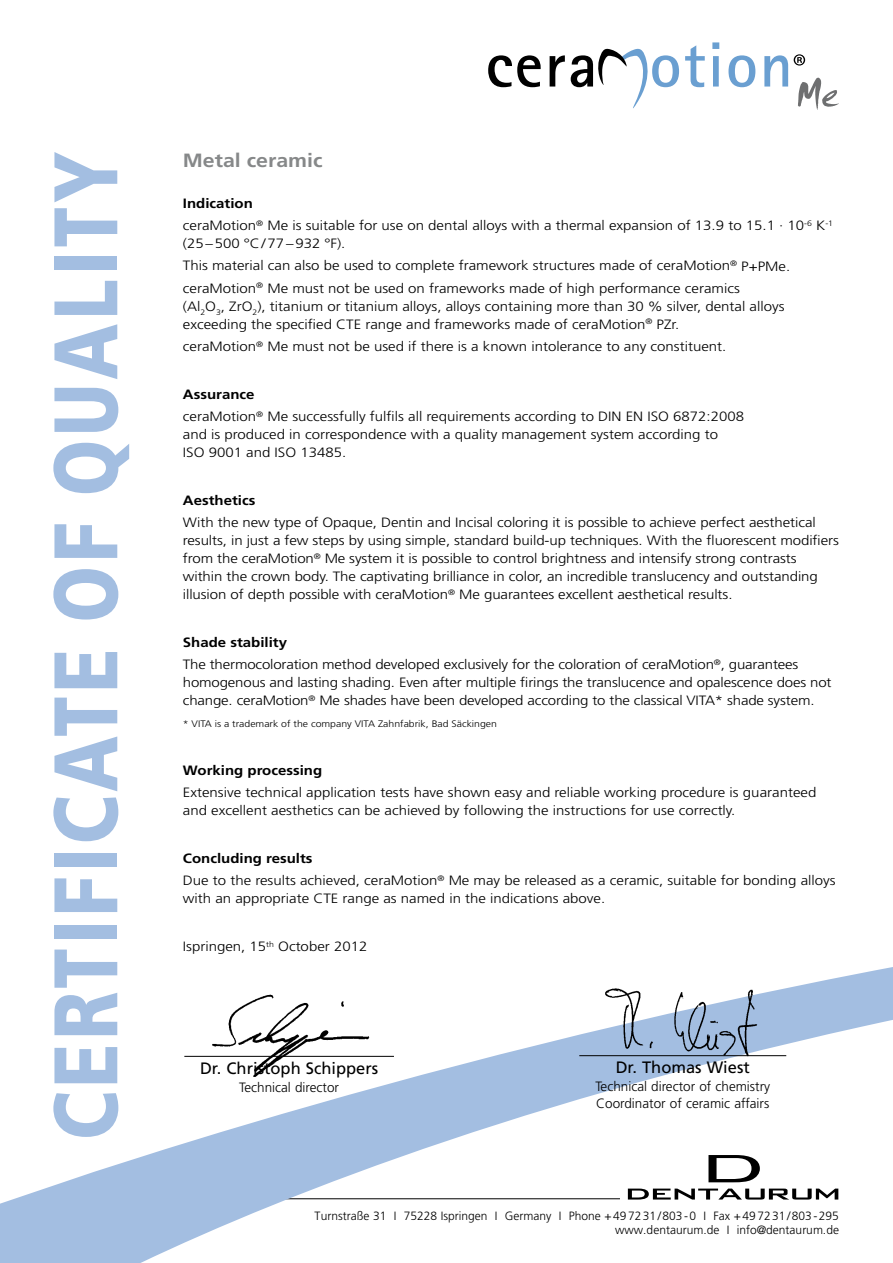
<style>
.page{position:relative;width:893px;height:1263px;background:#fff}
.page>*{position:absolute;margin:0;border:0;box-sizing:border-box;transform-origin:0 0}
.t1{font:900 90px "Frutiger LT Std";letter-spacing:.055em;color:#a3bee1;scale:.8 1}
.t2{font:700 19.2px "Frutiger LT Std";color:#868889;scale:1.11 1}
.t3{font:16.5px "Frutiger LT Std";color:#000}
.t4{font:300 13.5px/18px "Frutiger LT Std";color:#000;scale:1.11 1}
.t5{font:300 13.5px/16.5px "Frutiger LT Std";color:#000}
.t6{font:700 13.5px "Frutiger LT Std";color:#000;scale:1.11 1}
.t7{font:300 12px/14.2px "Frutiger LT Std";color:#000;text-align:right}
.t8{font:300 9.45px "Frutiger LT Std";color:#000;scale:1.11 1}
.s1{font-weight:700}
</style>
<div class="page">
<svg style="left:0;top:967px;width:893px;height:296px"></svg>
<svg style="left:798px;top:78px;width:41px;height:32px"></svg>
<svg style="left:685px;top:45px;width:20px;height:42px"></svg>
<svg style="left:712px;top:42px;width:7px;height:45px"></svg>
<svg style="left:728px;top:55px;width:27px;height:32px"></svg>
<svg style="left:764px;top:55px;width:24px;height:32px"></svg>
<svg style="left:488px;top:55px;width:53px;height:32px"></svg>
<svg style="left:550px;top:55px;width:15px;height:32px"></svg>
<svg style="left:571px;top:48px;width:108px;height:61px"></svg>
<svg style="left:794px;top:54px;width:11px;height:12px"></svg>
<img style="left:581px;top:975px;width:195px;height:103px">
<hr style="left:579px;top:1055px;width:207px;height:1px;background:#000">
<img style="left:195px;top:989px;width:200px;height:103px">
<hr style="left:184px;top:1056px;width:210px;height:1px;background:#000">
<h1 class="t1" style="left:31px;top:1140px;width:1237px;rotate:-90deg">CERTIFICATE OF QUALITY</h1>
<h2 class="t2" style="left:183px;top:149px;width:127px">Metal ceramic</h2>
<p class="t4" style="left:183px;top:192px;width:587px;line-height:22.2px"><span class="s1">Indication<br></span>ceraMotion<sup>®</sup> Me is suitable for use on dental alloys with a thermal expansion of 13.9 to 15.1 · 10<sup>-6</sup> K<sup>-1</sup></p>
<p class="t4" style="left:183px;top:233px;width:549px;line-height:22.2px">(25–500 °C/77–932 °F).<br>This material can also be used to complete framework structures made of ceraMotion<sup>®</sup> P+PMe. ceraMotion<sup>®</sup> Me must not be used on frameworks made of high performance ceramics</p>
<p class="t4" style="left:183px;top:297px;width:544px">(Al<sub>2</sub>O<sub>3</sub>, ZrO<sub>2</sub>), titanium or titanium alloys, alloys containing more than 30 % silver, dental alloys exceeding the specified CTE range and frameworks made of ceraMotion<sup>®</sup> PZr.</p>
<p class="t4" style="left:183px;top:338px;width:491px">ceraMotion<sup>®</sup> Me must not be used if there is a known intolerance to any constituent.</p>
<p class="t4" style="left:183px;top:383px;width:507px;line-height:22.2px"><span class="s1">Assurance<br></span>ceraMotion<sup>®</sup> Me successfully fulfils all requirements according to DIN EN ISO 6872:2008</p>
<p class="t4" style="left:183px;top:426px;width:484px">and is produced in correspondence with a quality management system according to<br>ISO 9001 and ISO 13485.</p>
<p class="t6" style="left:183px;top:492px;width:67px">Aesthetics</p>
<p class="t4" style="left:183px;top:514px;width:593px">With the new type of Opaque, Dentin and Incisal coloring it is possible to achieve perfect aesthetical results, in just a few steps by using simple, standard build-up techniques. With the fluorescent modifiers from the ceraMotion<sup>®</sup> Me system it is possible to control brightness and intensify strong contrasts within the crown body. The captivating brilliance in color, an incredible translucency and outstanding illusion of depth possible with ceraMotion<sup>®</sup> Me guarantees excellent aesthetical results.</p>
<p class="t4" style="left:183px;top:631px;width:556px;line-height:22.2px"><span class="s1">Shade stability<br></span>The thermocoloration method developed exclusively for the coloration of ceraMotion<sup>®</sup>, guarantees</p>
<p class="t4" style="left:183px;top:674px;width:586px">homogenous and lasting shading. Even after multiple firings the translucence and opalescence does not change. ceraMotion<sup>®</sup> Me shades have been developed according to the classical VITA* shade system.</p>
<p class="t8" style="left:183px;top:719px;width:285px">* VITA is a trademark of the company VITA Zahnfabrik, Bad Säckingen</p>
<p class="t6" style="left:183px;top:762px;width:127px">Working processing</p>
<p class="t4" style="left:183px;top:784px;width:572px">Extensive technical application tests have shown easy and reliable working procedure is guaranteed and excellent aesthetics can be achieved by following the instructions for use correctly.</p>
<p class="t4" style="left:183px;top:847px;width:590px;line-height:22.2px"><span class="s1">Concluding results<br></span>Due to the results achieved, ceraMotion<sup>®</sup> Me may be released as a ceramic, suitable for bonding alloys</p>
<p class="t4" style="left:183px;top:890px;width:382px">with an appropriate CTE range as named in the indications above.</p>
<p class="t4" style="left:183px;top:938px;width:168px">Ispringen, 15<sup>th</sup> October 2012</p>
<p class="t3" style="left:200px;top:1058px;width:180px">Dr. Christoph Schippers</p>
<p class="t5" style="left:239px;top:1079px;width:101px">Technical director</p>
<p class="t3" style="left:616px;top:1058px;width:136px">Dr. Thomas Wiest</p>
<p class="t5" style="left:595px;top:1078px;width:176px">Technical director of chemistry<br>Coordinator of ceramic affairs</p>
<p class="t7" style="left:315px;top:1208px;width:526px">Turnstraße 31 I 75228 Ispringen I Germany I Phone +497231/803-0 I Fax +497231/803-295 www.dentaurum.de I info@dentaurum.de</p>
</div>
